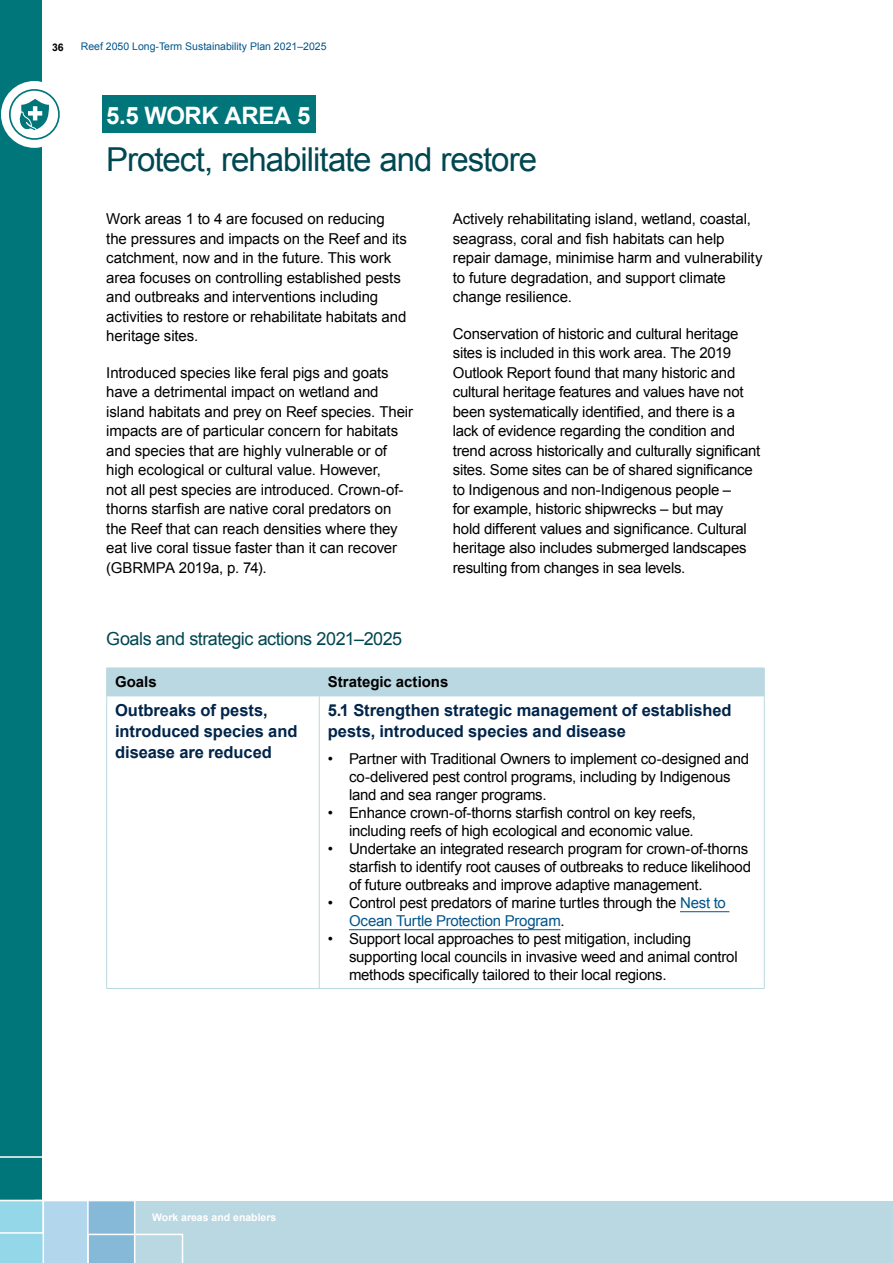
<style>
.page{position:relative;width:893px;height:1263px;background:#fff}
.page>*{position:absolute;margin:0;border:0;box-sizing:border-box;transform-origin:0 0}
.WA_head_3{font:33px "Arial";letter-spacing:-.03em;color:#004751}
.WA3top{font:700 24px "Arial";letter-spacing:-.02em;color:#fff}
.Text{font:18px "Arial";letter-spacing:-.025em;color:#004751}
.Strategic_Action{font:700 16.5px/21px "Arial";letter-spacing:-.005em;color:#00254a}
.Text-2{font:15px/19.5px "Arial";letter-spacing:-.015em;color:#000}
.Text-3{font:700 15px "Arial";color:#000}
.t1{font:10.5px "Arial";color:#00558b}
.t2{font:700 10.5px "Arial";color:#fff}
.t3{font:700 10.5px "Arial";color:#000}
.s1{color:#00558b}
</style>
<div class="page">
<div style="left:0;top:0;width:42px;height:1201px;background:#00757a"></div>
<div style="left:85px;top:1201px;width:808px;height:62px;background:#bad8e1"></div>
<svg style="left:0;top:1156px;width:184px;height:107px"></svg>
<div style="left:102px;top:96px;width:213px;height:37px;background:#00757a"></div>
<hr style="left:106px;top:696px;width:1px;height:292px;background:#bad8e1">
<hr style="left:319px;top:696px;width:1px;height:292px;background:#bad8e1">
<hr style="left:764px;top:696px;width:1px;height:292px;background:#bad8e1">
<hr style="left:106px;top:988px;width:213px;height:1px;background:#bad8e1">
<hr style="left:319px;top:988px;width:446px;height:1px;background:#bad8e1">
<div style="left:106px;top:668px;width:659px;height:27px;background:#bad8e1"></div>
<hr style="left:106px;top:695px;width:213px;height:1px;background:#bad8e1">
<hr style="left:319px;top:695px;width:446px;height:1px;background:#bad8e1">
<hr style="left:680px;top:911px;width:49px;height:1px;background:#00558b">
<hr style="left:349px;top:929px;width:211px;height:1px;background:#00558b">
<div style="left:1px;top:81px;width:67px;height:67px;background:#fff;border-radius:50%"></div>
<div style="left:9px;top:89px;width:51px;height:51px;border:2px solid #00757a;border-radius:50%"></div>
<svg style="left:19px;top:99px;width:30px;height:31px"></svg>
<p class="t3" style="left:52px;top:41px;width:13px">36</p>
<p class="t1" style="left:81px;top:40px;width:247px">Reef 2050 Long-Term Sustainability Plan 2021–2025</p>
<h3 class="WA3top" style="left:106px;top:100px;width:206px">5.5 WORK AREA 5</h3>
<h3 class="WA_head_3" style="left:106px;top:138px;width:432px">Protect, rehabilitate and restore</h3>
<p class="Text-2" style="left:106px;top:209px;width:302px">Work areas 1 to 4 are focused on reducing the pressures and impacts on the Reef and its catchment, now and in the future. This work area focuses on controlling established pests and outbreaks and interventions including activities to restore or rehabilitate habitats and heritage sites.</p>
<p class="Text-2" style="left:106px;top:363px;width:308px">Introduced species like feral pigs and goats have a detrimental impact on wetland and island habitats and prey on Reef species. Their impacts are of particular concern for habitats and species that are highly vulnerable or of high ecological or cultural value. However,<br>not all pest species are introduced. Crown-of&shy;thorns starfish are native coral predators on the Reef that can reach densities where they eat live coral tissue faster than it can recover (GBRMPA 2019a, p. 74).</p>
<p class="Text-2" style="left:453px;top:209px;width:311px">Actively rehabilitating island, wetland, coastal, seagrass, coral and fish habitats can help repair damage, minimise harm and vulnerability to future degradation, and support climate change resilience.</p>
<p class="Text-2" style="left:453px;top:324px;width:309px">Conservation of historic and cultural heritage sites is included in this work area. The 2019<br>Outlook Report found that many historic and cultural heritage features and values have not been systematically identified, and there is a lack of evidence regarding the condition and trend across historically and culturally significant sites. Some sites can be of shared significance to Indigenous and non-Indigenous people –<br>for example, historic shipwrecks – but may<br>hold different values and significance. Cultural heritage also includes submerged landscapes resulting from changes in sea levels.</p>
<p class="Text" style="left:106px;top:626px;width:297px">Goals and strategic actions 2021–2025</p>
<p class="Text-3" style="left:115px;top:672px;width:43px">Goals</p>
<p class="Text-3" style="left:328px;top:672px;width:122px">Strategic actions</p>
<p class="Strategic_Action" style="left:115px;top:701px;width:184px">Outbreaks of pests, introduced species and disease are reduced</p>
<p class="Strategic_Action" style="left:328px;top:701px;width:405px">5.1 Strengthen strategic management of established pests, introduced species and disease</p>
<p class="Text-2" style="left:349px;top:750px;width:401px;line-height:18px;text-indent:-21px">• Partner with Traditional Owners to implement co-designed and co-delivered pest control programs, including by Indigenous land and sea ranger programs.</p>
<p class="Text-2" style="left:328px;top:804px;width:370px;line-height:18px;text-align:right">• Enhance crown-of-thorns starfish control on key reefs, including reefs of high ecological and economic value.</p>
<p class="Text-2" style="left:349px;top:840px;width:404px;line-height:18px;text-indent:-21px">• Undertake an integrated research program for crown-of-thorns starfish to identify root causes of outbreaks to reduce likelihood of future outbreaks and improve adaptive management.</p>
<p class="Text-2" style="left:349px;top:894px;width:378px;line-height:18px;text-indent:-21px">• Control pest predators of marine turtles through the <span class="s1">Nest to<br>Ocean Turtle Protection Program</span>.</p>
<p class="Text-2" style="left:349px;top:930px;width:390px;line-height:18px;text-indent:-21px">• Support local approaches to pest mitigation, including supporting local councils in invasive weed and animal control methods specifically tailored to their local regions.</p>
<p class="t2" style="left:152px;top:1211px;width:126px">Work areas and enablers</p>
</div>
